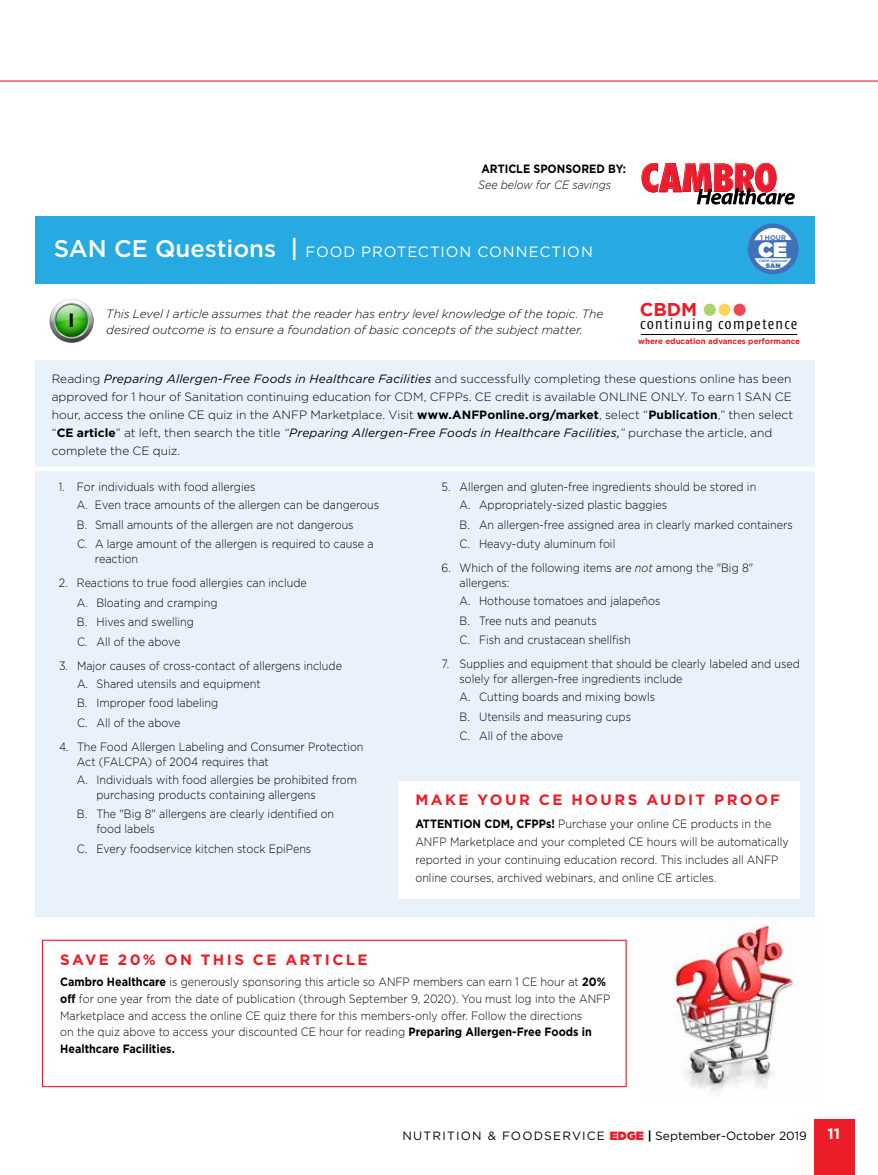
<style>
.page{position:relative;width:878px;height:1175px;background:#fff}
.page>*{position:absolute;margin:0;border:0;box-sizing:border-box;transform-origin:0 0}
.t1{font:900 20.85px "Gotham";color:#fff}
.t2{font:700 19.2px "Gotham";color:#000}
.t3{font:700 18.45px "Gotham";color:#ed1c29}
.t4{font:300 15.75px "Urbana";letter-spacing:.075em;color:#000}
.t5{font:700 15px "Gotham";letter-spacing:.16em;color:#ed1c29}
.t6{font:15px "Gotham";letter-spacing:.06em;color:#fff}
.t7{font:700 15px "Gotham";color:#fff}
.t8{font:300 12px/19.5px "Gotham";color:#000;scale:.9 1}
.t9{font:300 12px/18px "Gotham";color:#000}
.t10{font:italic 300 12px/16.5px "Gotham";letter-spacing:-.005em;color:#000}
.t11{font:12px "Gotham";letter-spacing:.08em;color:#000}
.t12{font:italic 300 12px "Gotham";letter-spacing:-.005em;color:#000;scale:.9 1}
.t13{font:700 12px "Gotham";color:#000;scale:.9 1}
.t14{font:700 8.1px "Gotham";color:#ed1c29}
.t15{font:700 6.75px "Gotham";color:#4171b8}
.t16{font:900 6.6px "Gotham";color:#4171b8}
.t17{font:700 3.45px "Gotham";color:#4171b8}
.s1{font-weight:500;font-size:24px}
.s2{font-weight:400;font-style:italic}
.s3{font-weight:700}
.s4{font-style:italic}
.s5{font-weight:900;color:#ed1c29}
.s6{font-weight:700;font-style:italic}
</style>
<div class="page">
<div style="left:814px;top:1118px;width:40px;height:56px;background:#ed1c29"></div>
<img style="left:674px;top:921px;width:122px;height:171px">
<hr style="left:0;top:80px;width:878px;height:2px;background:#ed1c29">
<div style="left:35px;top:360px;width:779px;height:557px;background:#e9f2fb"></div>
<div style="left:35px;top:216px;width:779px;height:68px;background:#27aae1"></div>
<div style="left:35px;top:466px;width:779px;height:5px;background:#fff"></div>
<hr style="left:640px;top:334px;width:157px;height:1px;background:#000">
<div style="left:718px;top:304px;width:12px;height:12px;background:#ffd45f;border-radius:50%"></div>
<svg style="left:703px;top:304px;width:12px;height:12px"></svg>
<svg style="left:733px;top:304px;width:12px;height:12px"></svg>
<div style="left:747px;top:223px;width:51px;height:51px;background:#4171b8;border-radius:50%"></div>
<svg style="left:754px;top:258px;width:37px;height:11px"></svg>
<svg style="left:754px;top:228px;width:37px;height:12px"></svg>
<div style="left:42px;top:939px;width:584px;height:148px;border:1px solid #ed1c29"></div>
<svg style="left:50px;top:299px;width:44px;height:44px"></svg>
<svg style="left:50px;top:299px;width:43px;height:43px"></svg>
<svg style="left:641px;top:163px;width:153px;height:41px"></svg>
<div style="left:398px;top:781px;width:401px;height:117px;background:#fff"></div>
<p class="t13" style="left:481px;top:162px;width:162px">ARTICLE SPONSORED BY:</p>
<p class="t12" style="left:478px;top:178px;width:149px">See below for CE savings</p>
<p class="t6" style="left:54px;top:243px;width:540px"><span class="s1">SAN CE Questions |</span> FOOD PROTECTION CONNECTION</p>
<h2 class="t2" style="left:68px;top:309px;width:8px">I</h2>
<p class="t10" style="left:106px;top:305px;width:498px">This Level I article assumes that the reader has entry level knowledge of the topic. The desired outcome is to ensure a foundation of basic concepts of the subject matter.</p>
<p class="t15" style="left:760px;top:234px;width:27px">1 HOUR</p>
<h1 class="t1" style="left:758px;top:237px;width:31px">CE</h1>
<p class="t17" style="left:758px;top:259px;width:30px">CBDM Approved</p>
<p class="t16" style="left:765px;top:262px;width:16px">SAN</p>
<h3 class="t3" style="left:640px;top:299px;width:59px">CBDM</h3>
<p class="t14" style="left:638px;top:336px;width:163px">where education advances performance</p>
<h3 class="t4" style="left:640px;top:315px;width:159px">continuing competence</h3>
<p class="t9" style="left:52px;top:369px;width:743px">Reading <span class="s2">Preparing Allergen-Free Foods in Healthcare Facilities</span> and successfully completing these questions online has been approved for 1 hour of Sanitation continuing education for CDM, CFPPs. CE credit is available ONLINE ONLY. To earn 1 SAN CE hour, access the online CE quiz in the ANFP Marketplace. Visit <span class="s3">www.ANFPonline.org/market</span>, select “<span class="s3">Publication</span>,” then select “<span class="s3">CE article</span>” at left, then search the title <span class="s4">“</span><span class="s2">Preparing Allergen-Free Foods in Healthcare Facilities,</span><span class="s4">”</span> purchase the article, and complete the CE quiz.</p>
<p class="t8" style="left:77px;top:478px;width:337px;line-height:18px;text-indent:-18px">1. For individuals with food allergies<br>A. Even trace amounts of the allergen can be dangerous</p>
<p class="t8" style="left:77px;top:514px;width:331px">B. Small amounts of the allergen are not dangerous<br>C. A large amount of the allergen is required to cause a</p>
<p class="t8" style="left:95px;top:549px;width:50px">reaction</p>
<p class="t8" style="left:77px;top:573px;width:257px;text-indent:-18px">2. Reactions to true food allergies can include<br>A. Bloating and cramping<br>B. Hives and swelling<br>C. All of the above</p>
<p class="t8" style="left:77px;top:656px;width:296px;line-height:18px;text-indent:-18px">3. Major causes of cross-contact of allergens include<br>A. Shared utensils and equipment</p>
<p class="t8" style="left:77px;top:693px;width:158px">B. Improper food labeling<br>C. All of the above</p>
<p class="t8" style="left:77px;top:739px;width:320px;line-height:15px;text-indent:-18px">4. The Food Allergen Labeling and Consumer Protection<br>Act (FALCPA) of 2004 requires that</p>
<p class="t8" style="left:96px;top:772px;width:291px;line-height:15px;text-indent:-20px">A. Individuals with food allergies be prohibited from purchasing products containing allergens</p>
<p class="t8" style="left:96px;top:806px;width:266px;line-height:15px;text-indent:-19px">B. The "Big 8" allergens are clearly identified on food labels</p>
<p class="t8" style="left:77px;top:838px;width:262px">C. Every foodservice kitchen stock EpiPens</p>
<p class="t8" style="left:459px;top:478px;width:331px;line-height:18px;text-indent:-18px">5. Allergen and gluten-free ingredients should be stored in<br>A. Appropriately-sized plastic baggies</p>
<p class="t8" style="left:459px;top:514px;width:372px">B. An allergen-free assigned area in clearly marked containers<br>C. Heavy-duty aluminum foil</p>
<p class="t8" style="left:459px;top:560px;width:328px;line-height:15px;text-indent:-18px">6. Which of the following items are <span class="s4">not</span> among the "Big 8" allergens:</p>
<p class="t8" style="left:459px;top:591px;width:225px">A. Hothouse tomatoes and jalapeños<br>B. Tree nuts and peanuts<br>C. Fish and crustacean shellfish</p>
<p class="t8" style="left:459px;top:656px;width:379px;line-height:15px;text-indent:-18px">7. Supplies and equipment that should be clearly labeled and used solely for allergen-free ingredients include</p>
<p class="t8" style="left:459px;top:687px;width:219px">A. Cutting boards and mixing bowls<br>B. Utensils and measuring cups<br>C. All of the above</p>
<p class="t5" style="left:415px;top:791px;width:366px">MAKE YOUR CE HOURS AUDIT PROOF</p>
<p class="t8" style="left:415px;top:814px;width:416px;line-height:18px"><span class="s3">ATTENTION CDM, CFPPs!</span> Purchase your online CE products in the ANFP Marketplace and your completed CE hours will be automatically reported in your continuing education record. This includes all ANFP online courses, archived webinars, and online CE articles.</p>
<p class="t5" style="left:60px;top:951px;width:308px">SAVE 20% ON THIS CE ARTICLE</p>
<p class="t8" style="left:60px;top:974px;width:613px;line-height:16.5px"><span class="s3">Cambro Healthcare</span> is generously sponsoring this article so ANFP members can earn 1 CE hour at <span class="s3">20% off</span> for one year from the date of publication (through September 9, 2020). You must log into the ANFP Marketplace and access the online CE quiz there for this members-only offer. Follow the directions<br>on the quiz above to access your discounted CE hour for reading <span class="s3">Preparing Allergen-Free Foods in Healthcare Facilities.</span></p>
<p class="t11" style="left:402px;top:1129px;width:406px">NUTRITION &amp; FOODSERVICE <span class="s5">EDGE</span> <span class="s6">|</span> September-October 2019</p>
<p class="t7" style="left:827px;top:1124px;width:14px">11</p>
</div>
